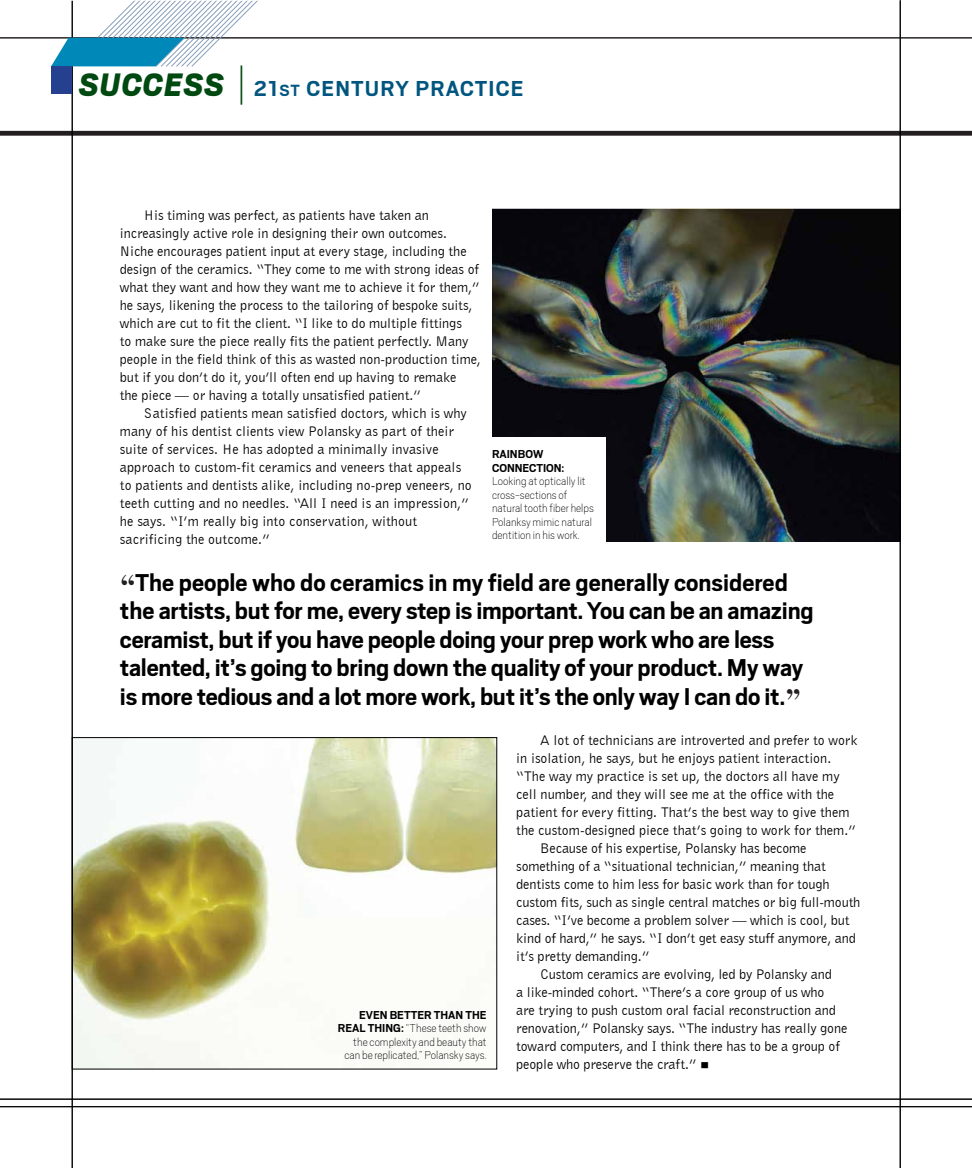
<style>
.page{position:relative;width:972px;height:1168px;background:#fff}
.page>*{position:absolute;margin:0;border:0;box-sizing:border-box;transform-origin:0 0}
.t1{font:700 27px/28.5px "Scout";letter-spacing:-.01em;color:#000}
.t2{font:700 24px "Scout";color:#00557f}
.t3{font:14.25px/18px "Bell Gothic BT";letter-spacing:-.005em;color:#000}
.t4{font:100 12.75px/13.5px "Scout";color:#000}
.t5{font:700 12.75px/13.5px "Scout";color:#000}
.s1{font-weight:900;font-style:italic;font-size:36px;color:#004910}
.s2{font-weight:100;font-style:italic;font-size:48.75px;color:#004910}
.s3{font-size:18px}
.s4{font-family:"Moderno FB";font-weight:400;font-size:39px;color:#231f20}
.s5{font-weight:700}
</style>
<div class="page">
<img style="left:493px;top:209px;width:407px;height:332px">
<div style="left:492px;top:437px;width:113px;height:118px;background:#fff"></div>
<img style="left:74px;top:739px;width:421px;height:328px">
<hr style="left:0;top:1099px;width:972px;height:1px;background:#000">
<hr style="left:0;top:1106px;width:972px;height:1px;background:#000">
<hr style="left:0;top:131px;width:972px;height:4px;background:#231f20">
<hr style="left:72px;top:0;width:1px;height:1168px;background:#000">
<svg style="left:0;top:0;width:972px;height:67px"></svg>
<div style="left:51px;top:67px;width:21px;height:27px;background:#25408f"></div>
<hr style="left:900px;top:0;width:1px;height:1168px;background:#000">
<h2 class="t2" style="left:79px;top:73px;width:288px"><span class="s1">SUCCESS</span> <span class="s2">|</span> 21<span class="s3">st</span> CE NTURY</h2>
<h2 class="t2" style="left:416px;top:73px;width:29px">PRACTICE</h2>
<p class="t3" style="left:120px;top:205px;width:363px;text-indent:34px">is timing was perfect, as patients have taken an increasingly active role in designing their own outcomes.<br>N iche encourages patient input at every stage, including the design of the ceramics. “They come to me with strong ideas of what they want and how they want me to achieve it for them,” he says, likening the process to the tailoring of bespoke suits, which are cut to fit the client. “I like to do multiple fittings<br>to make sure the piece really fits the patient perfectly. M any people in the field think of this as wasted non-production time, but if you don’t do it, you’ll often end up having to remake<br>the piece — or having a totally unsatisfied patient.”<br>S atisfied patients mean satisfied doctors, which is why many of his dentist clients view Polansky as part of their suite of services. H e has adopted a minimally invasive approach to custom-fit ceramics and veneers that appeals<br>to patients and dentists alike, including no-prep veneers, no teeth cutting and no needles. “All I need is an impression,” he says. “I’m really big into conservation, without sacrificing the outcome.”</p>
<p class="t1" style="left:120px;top:567px;width:695px"><span class="s4">“</span>The people who do ceramics in my field are generally considered the artists, but for me, every step is important.You can be an amazing ceramist, but if you have people doing your prep work who are less talented, it’s going to bring down the quality of your product. My way is more tedious and a lot more work, but it’s the only way I can do it.<span class="s4">”</span></p>
<p class="t3" style="left:516px;top:731px;width:18px">A</p>
<p class="t3" style="left:554px;top:731px;width:306px">lot of technicians are introverted and prefer to work</p>
<p class="t3" style="left:516px;top:749px;width:317px">in isolation, he says, but he enjoys patient interaction.</p>
<p class="t3" style="left:516px;top:767px;width:325px">“The way my practice is set up, the doctors all have my</p>
<p class="t3" style="left:516px;top:785px;width:320px">cell number, and they will see me at the office with the</p>
<p class="t3" style="left:516px;top:803px;width:335px">patient for every fitting. That’s the best way to give them</p>
<p class="t3" style="left:516px;top:821px;width:341px">the custom-designed piece that’s going to work for them.”</p>
<p class="t3" style="left:540px;top:839px;width:268px">Because of his expertise, Polansky has become</p>
<p class="t3" style="left:516px;top:857px;width:311px">something of a “situational technician,” meaning that</p>
<p class="t3" style="left:516px;top:875px;width:315px">dentists come to him less for basic work than for tough</p>
<p class="t3" style="left:516px;top:893px;width:346px">custom fits, such as single central matches or big full-mouth</p>
<p class="t3" style="left:516px;top:911px;width:335px">cases. “I’ve become a problem solver — which is cool, but</p>
<p class="t3" style="left:516px;top:929px;width:341px">kind of hard,” he says. “I don’t get easy stuff anymore, and</p>
<p class="t3" style="left:516px;top:947px;width:135px">it’s pretty demanding.”</p>
<p class="t3" style="left:540px;top:965px;width:293px">Custom ceramics are evolving, led by Polansky and</p>
<p class="t3" style="left:516px;top:983px;width:310px">a like-minded cohort. “There’s a core group of us who</p>
<p class="t3" style="left:516px;top:1001px;width:321px">are trying to push custom oral facial reconstruction and</p>
<p class="t3" style="left:516px;top:1019px;width:333px">renovation,” Polansky says. “The industry has really gone</p>
<p class="t3" style="left:516px;top:1037px;width:325px">toward computers, and I think there has to be a group of</p>
<p class="t3" style="left:516px;top:1055px;width:194px">people who preserve the craft.” ■</p>
<p class="t3" style="left:120px;top:205px;width:18px">H</p>
<p class="t5" style="left:492px;top:447px;width:53px">RAINBOW<br>CONNECTIO</p>
<p class="t5" style="left:554px;top:460px;width:12px">N:</p>
<p class="t4" style="left:492px;top:474px;width:103px">Looking at optically lit cross-sections of natural tooth fiber helps<br>Polanksy mimic natural dentition in his work.</p>
<p class="t5" style="left:359px;top:1007px;width:46px">EVEN BETTER</p>
<p class="t5" style="left:434px;top:1007px;width:40px">THA N THE</p>
<p class="t5" style="left:338px;top:1021px;width:8px">REAL</p>
<p class="t4" style="left:344px;top:1021px;width:144px;text-align:right"><span class="s5">THING:</span> “These teeth show<br>the complexity and beauty that can be replicated,” Polansky says.</p>
</div>
